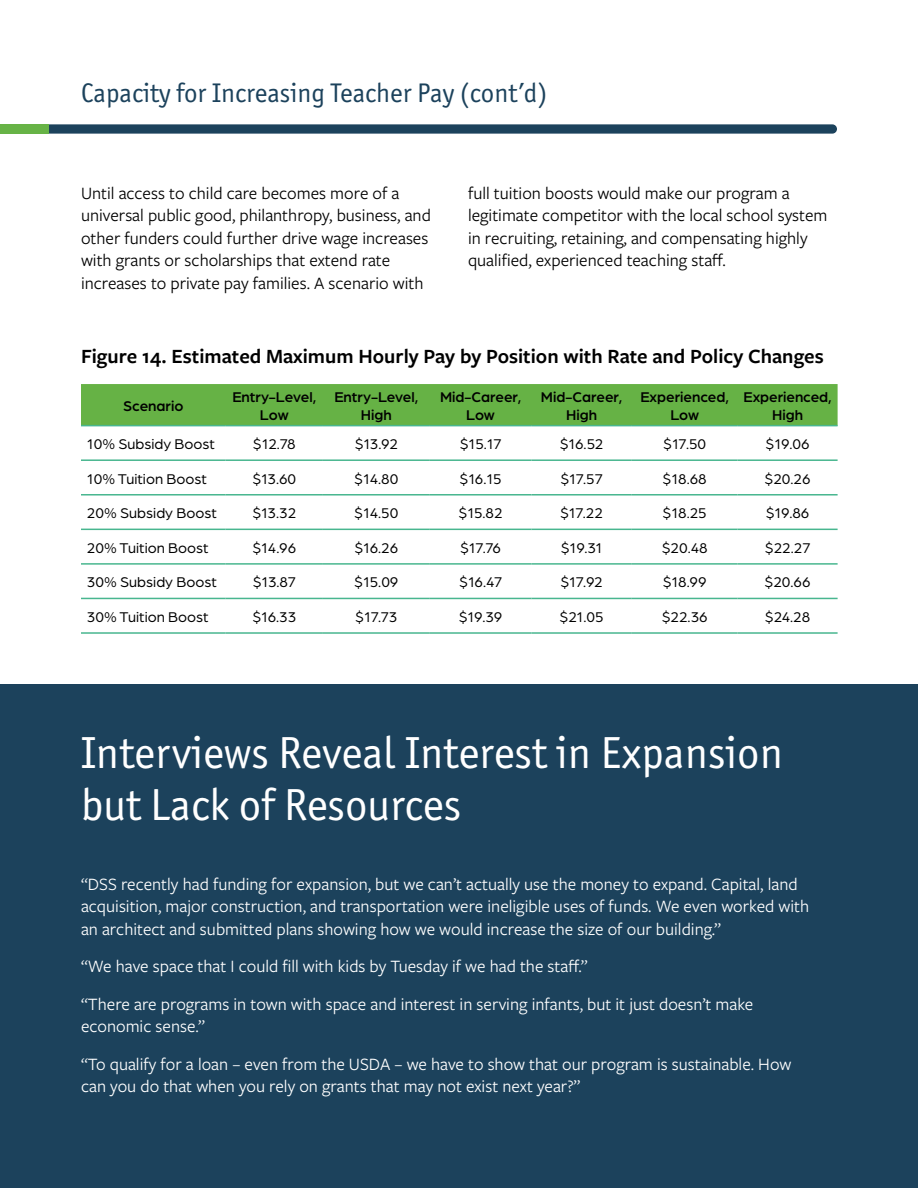
<style>
.page{position:relative;width:918px;height:1188px;background:#fff}
.page>*{position:absolute;margin:0;border:0;box-sizing:border-box;transform-origin:0 0}
.t1{font:45px/51.8px "Officina Sans ITC Pro";color:#fff}
.t2{font:27px "Officina Sans ITC Pro";color:#1c425c}
.t3{font:600 21px "Freight Sans Pro";color:#000}
.t4{font:18px/22.5px "Freight Sans Pro";color:#fff}
.t5{font:18px/22.5px "Freight Sans Pro";color:#000}
.t6{font:15px "Arboria";color:#000}
.t7{font:500 15px/17.2px "Arboria";color:#000;text-align:center}
</style>
<div class="page">
<div style="left:81px;top:384px;width:757px;height:41px;background:#66b245"></div>
<hr style="left:81px;top:425px;width:145px;height:1px;background:#48b68f">
<hr style="left:226px;top:425px;width:97px;height:1px;background:#48b68f">
<hr style="left:323px;top:425px;width:107px;height:1px;background:#48b68f">
<hr style="left:430px;top:425px;width:101px;height:1px;background:#48b68f">
<hr style="left:531px;top:425px;width:101px;height:1px;background:#48b68f">
<hr style="left:632px;top:425px;width:106px;height:1px;background:#48b68f">
<hr style="left:738px;top:425px;width:100px;height:1px;background:#48b68f">
<hr style="left:81px;top:459px;width:145px;height:2px;background:#48b68f">
<hr style="left:226px;top:459px;width:97px;height:2px;background:#48b68f">
<hr style="left:323px;top:459px;width:107px;height:2px;background:#48b68f">
<hr style="left:430px;top:459px;width:101px;height:2px;background:#48b68f">
<hr style="left:531px;top:459px;width:101px;height:2px;background:#48b68f">
<hr style="left:632px;top:459px;width:106px;height:2px;background:#48b68f">
<hr style="left:738px;top:459px;width:100px;height:2px;background:#48b68f">
<hr style="left:81px;top:494px;width:145px;height:2px;background:#48b68f">
<hr style="left:226px;top:494px;width:97px;height:2px;background:#48b68f">
<hr style="left:323px;top:494px;width:107px;height:2px;background:#48b68f">
<hr style="left:430px;top:494px;width:101px;height:2px;background:#48b68f">
<hr style="left:531px;top:494px;width:101px;height:2px;background:#48b68f">
<hr style="left:632px;top:494px;width:106px;height:2px;background:#48b68f">
<hr style="left:738px;top:494px;width:100px;height:2px;background:#48b68f">
<hr style="left:81px;top:529px;width:145px;height:1px;background:#48b68f">
<hr style="left:226px;top:529px;width:97px;height:1px;background:#48b68f">
<hr style="left:323px;top:529px;width:107px;height:1px;background:#48b68f">
<hr style="left:430px;top:529px;width:101px;height:1px;background:#48b68f">
<hr style="left:531px;top:529px;width:101px;height:1px;background:#48b68f">
<hr style="left:632px;top:529px;width:106px;height:1px;background:#48b68f">
<hr style="left:738px;top:529px;width:100px;height:1px;background:#48b68f">
<hr style="left:81px;top:563px;width:145px;height:2px;background:#48b68f">
<hr style="left:226px;top:563px;width:97px;height:2px;background:#48b68f">
<hr style="left:323px;top:563px;width:107px;height:2px;background:#48b68f">
<hr style="left:430px;top:563px;width:101px;height:2px;background:#48b68f">
<hr style="left:531px;top:563px;width:101px;height:2px;background:#48b68f">
<hr style="left:632px;top:563px;width:106px;height:2px;background:#48b68f">
<hr style="left:738px;top:563px;width:100px;height:2px;background:#48b68f">
<hr style="left:81px;top:598px;width:145px;height:1px;background:#48b68f">
<hr style="left:226px;top:598px;width:97px;height:1px;background:#48b68f">
<hr style="left:323px;top:598px;width:107px;height:1px;background:#48b68f">
<hr style="left:430px;top:598px;width:101px;height:1px;background:#48b68f">
<hr style="left:531px;top:598px;width:101px;height:1px;background:#48b68f">
<hr style="left:632px;top:598px;width:106px;height:1px;background:#48b68f">
<hr style="left:738px;top:598px;width:100px;height:1px;background:#48b68f">
<hr style="left:81px;top:632px;width:145px;height:2px;background:#48b68f">
<hr style="left:226px;top:632px;width:97px;height:2px;background:#48b68f">
<hr style="left:323px;top:632px;width:107px;height:2px;background:#48b68f">
<hr style="left:430px;top:632px;width:101px;height:2px;background:#48b68f">
<hr style="left:531px;top:632px;width:101px;height:2px;background:#48b68f">
<hr style="left:632px;top:632px;width:106px;height:2px;background:#48b68f">
<hr style="left:738px;top:632px;width:100px;height:2px;background:#48b68f">
<div style="left:0;top:685px;width:918px;height:503px;background:#1c425c"></div>
<div style="left:41px;top:124px;width:796px;height:10px;background:#1c425c;border-radius:5px"></div>
<div style="left:0;top:124px;width:49px;height:10px;background:#67b346"></div>
<h2 class="t2" style="left:81px;top:77px;width:468px">Capacity for Increasing Teacher Pay (cont’d)</h2>
<p class="t5" style="left:81px;top:181px;width:351px">Until access to child care becomes more of a universal public good, philanthropy, business, and other funders could further drive wage increases with grants or scholarships that extend rate increases to private pay families. A scenario with</p>
<p class="t5" style="left:468px;top:181px;width:361px">full tuition boosts would make our program a legitimate competitor with the local school system in recruiting, retaining, and compensating highly qualified, experienced teaching staff.</p>
<p class="t3" style="left:81px;top:342px;width:744px">Figure 14. Estimated Maximum Hourly Pay by Position with Rate and Policy Changes</p>
<p class="t7" style="left:123px;top:397px;width:62px">Scenario</p>
<p class="t7" style="left:232px;top:388px;width:85px">Entry-Level,<br>Low</p>
<p class="t7" style="left:334px;top:388px;width:85px">Entry-Level,<br>High</p>
<p class="t7" style="left:440px;top:388px;width:83px">Mid-Career,<br>Low</p>
<p class="t7" style="left:541px;top:388px;width:83px">Mid-Career,<br>High</p>
<p class="t7" style="left:640px;top:388px;width:90px">Experienced,<br>Low</p>
<p class="t7" style="left:744px;top:388px;width:90px">Experienced,<br>High</p>
<p class="t6" style="left:87px;top:434px;width:130px">10% Subsidy Boost</p>
<p class="t6" style="left:253px;top:434px;width:44px">$12.78</p>
<p class="t6" style="left:355px;top:434px;width:45px">$13.92</p>
<p class="t6" style="left:460px;top:434px;width:43px">$15.17</p>
<p class="t6" style="left:560px;top:434px;width:45px">$16.52</p>
<p class="t6" style="left:663px;top:434px;width:45px">$17.50</p>
<p class="t6" style="left:766px;top:434px;width:45px">$19.06</p>
<p class="t6" style="left:87px;top:469px;width:121px">10% Tuition Boost</p>
<p class="t6" style="left:252px;top:469px;width:45px">$13.60</p>
<p class="t6" style="left:354px;top:469px;width:46px">$14.80</p>
<p class="t6" style="left:460px;top:469px;width:44px">$16.15</p>
<p class="t6" style="left:560px;top:469px;width:44px">$17.57</p>
<p class="t6" style="left:663px;top:469px;width:46px">$18.68</p>
<p class="t6" style="left:765px;top:469px;width:48px">$20.26</p>
<p class="t6" style="left:87px;top:503px;width:131px">20% Subsidy Boost</p>
<p class="t6" style="left:252px;top:503px;width:45px">$13.32</p>
<p class="t6" style="left:354px;top:503px;width:46px">$14.50</p>
<p class="t6" style="left:459px;top:503px;width:46px">$15.82</p>
<p class="t6" style="left:560px;top:503px;width:44px">$17.22</p>
<p class="t6" style="left:663px;top:503px;width:46px">$18.25</p>
<p class="t6" style="left:766px;top:503px;width:45px">$19.86</p>
<p class="t6" style="left:87px;top:538px;width:123px">20% Tuition Boost</p>
<p class="t6" style="left:252px;top:538px;width:45px">$14.96</p>
<p class="t6" style="left:354px;top:538px;width:45px">$16.26</p>
<p class="t6" style="left:460px;top:538px;width:43px">$17.76</p>
<p class="t6" style="left:561px;top:538px;width:43px">$19.31</p>
<p class="t6" style="left:662px;top:538px;width:48px">$20.48</p>
<p class="t6" style="left:765px;top:538px;width:47px">$22.27</p>
<p class="t6" style="left:87px;top:573px;width:131px">30% Subsidy Boost</p>
<p class="t6" style="left:253px;top:573px;width:45px">$13.87</p>
<p class="t6" style="left:354px;top:573px;width:46px">$15.09</p>
<p class="t6" style="left:459px;top:573px;width:44px">$16.47</p>
<p class="t6" style="left:560px;top:573px;width:44px">$17.92</p>
<p class="t6" style="left:663px;top:573px;width:45px">$18.99</p>
<p class="t6" style="left:765px;top:573px;width:48px">$20.66</p>
<p class="t6" style="left:87px;top:607px;width:123px">30% Tuition Boost</p>
<p class="t6" style="left:252px;top:607px;width:45px">$16.33</p>
<p class="t6" style="left:355px;top:607px;width:44px">$17.73</p>
<p class="t6" style="left:459px;top:607px;width:45px">$19.39</p>
<p class="t6" style="left:560px;top:607px;width:45px">$21.05</p>
<p class="t6" style="left:662px;top:607px;width:47px">$22.36</p>
<p class="t6" style="left:765px;top:607px;width:47px">$24.28</p>
<h1 class="t1" style="left:81px;top:727px;width:704px">Interviews Reveal Interest in Expansion but Lack of Resources</h1>
<p class="t4" style="left:81px;top:872px;width:730px">“DSS recently had funding for expansion, but we can’t actually use the money to expand. Capital, land acquisition, major construction, and transportation were ineligible uses of funds. We even worked with an architect and submitted plans showing how we would increase the size of our building.”</p>
<p class="t4" style="left:81px;top:947px;width:674px;line-height:37.5px">“We have space that I could fill with kids by Tuesday if we had the staff.”<br>“There are programs in town with space and interest in serving infants, but it just doesn’t make</p>
<p class="t4" style="left:81px;top:1007px;width:712px;line-height:37.5px">economic sense.”<br>“To qualify for a loan – even from the USDA – we have to show that our program is sustainable. How</p>
<p class="t4" style="left:81px;top:1074px;width:501px">can you do that when you rely on grants that may not exist next year?”</p>
</div>
